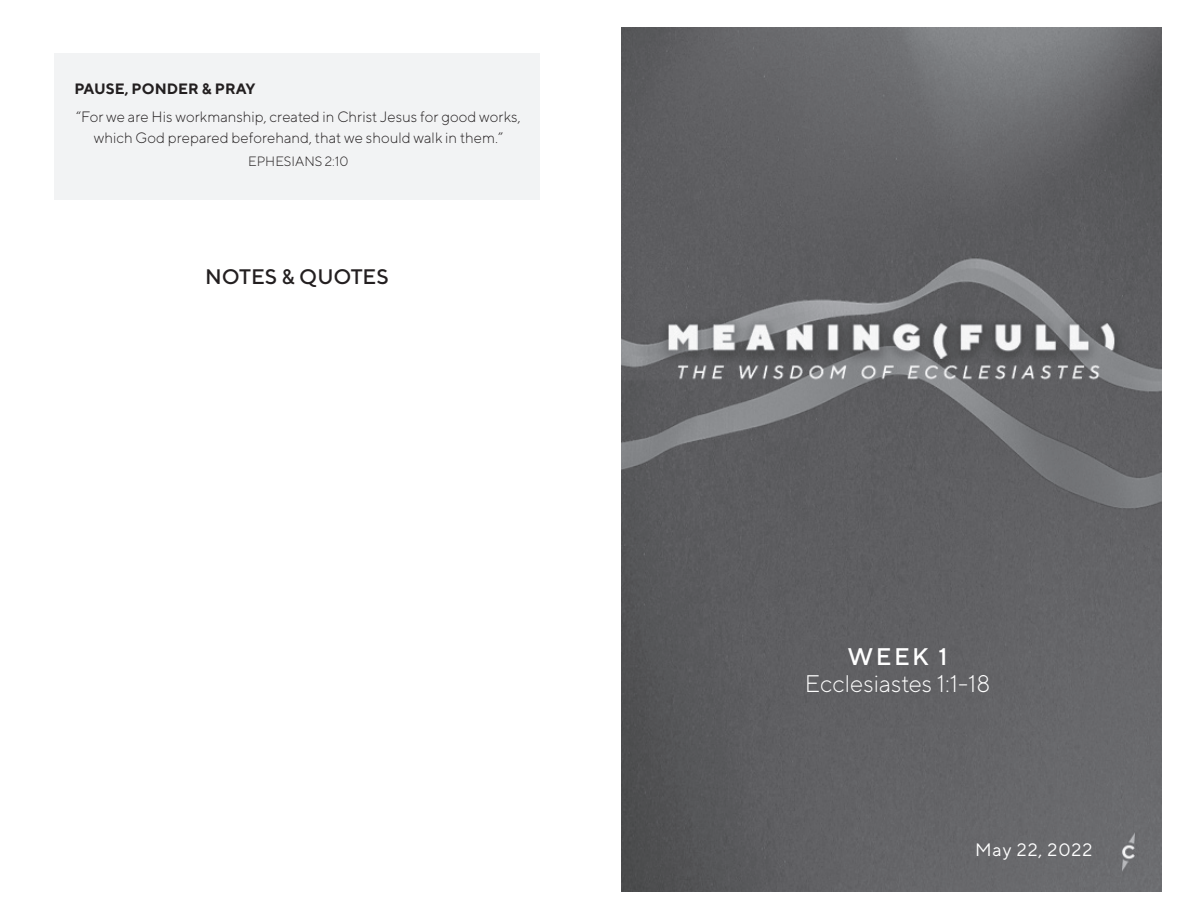
<style>
.page{position:relative;width:1188px;height:918px;background:#fff}
.page>*{position:absolute;margin:0;border:0;box-sizing:border-box;transform-origin:0 0}
.t1{font:300 24px "TT Norms";color:#fff}
.t2{font:500 24px "TT Norms";color:#fff}
.t3{font:500 21px "TT Norms";color:#231f20}
.t4{font:18px "TT Norms";letter-spacing:.05em;color:#fff}
.t5{font:300 15px/21px "TT Norms";color:#231f20;text-align:center}
.t6{font:700 15px "TT Norms";color:#231f20}
.t7{font:300 13.5px "TT Norms";color:#231f20}
</style>
<div class="page">
<img style="left:621px;top:27px;width:540px;height:864px">
<div style="left:54px;top:53px;width:486px;height:147px;background:#f2f3f4"></div>
<p class="t6" style="left:74px;top:80px;width:183px">PAUSE, PONDER &amp; PRAY</p>
<p class="t5" style="left:76px;top:106px;width:446px">“For we are His workmanship, created in Christ Jesus for good works, which God prepared beforehand, that we should walk in them.”</p>
<p class="t7" style="left:248px;top:153px;width:102px">EPHESIANS 2:10</p>
<h2 class="t3" style="left:205px;top:263px;width:185px">NOTES &amp; QUOTES</h2>
<h1 class="t2" style="left:848px;top:641px;width:102px">WEEK 1</h1>
<h1 class="t1" style="left:805px;top:668px;width:187px">Ecclesiastes 1:1-18</h1>
<p class="t4" style="left:975px;top:839px;width:119px">May 22, 2022</p>
</div>
